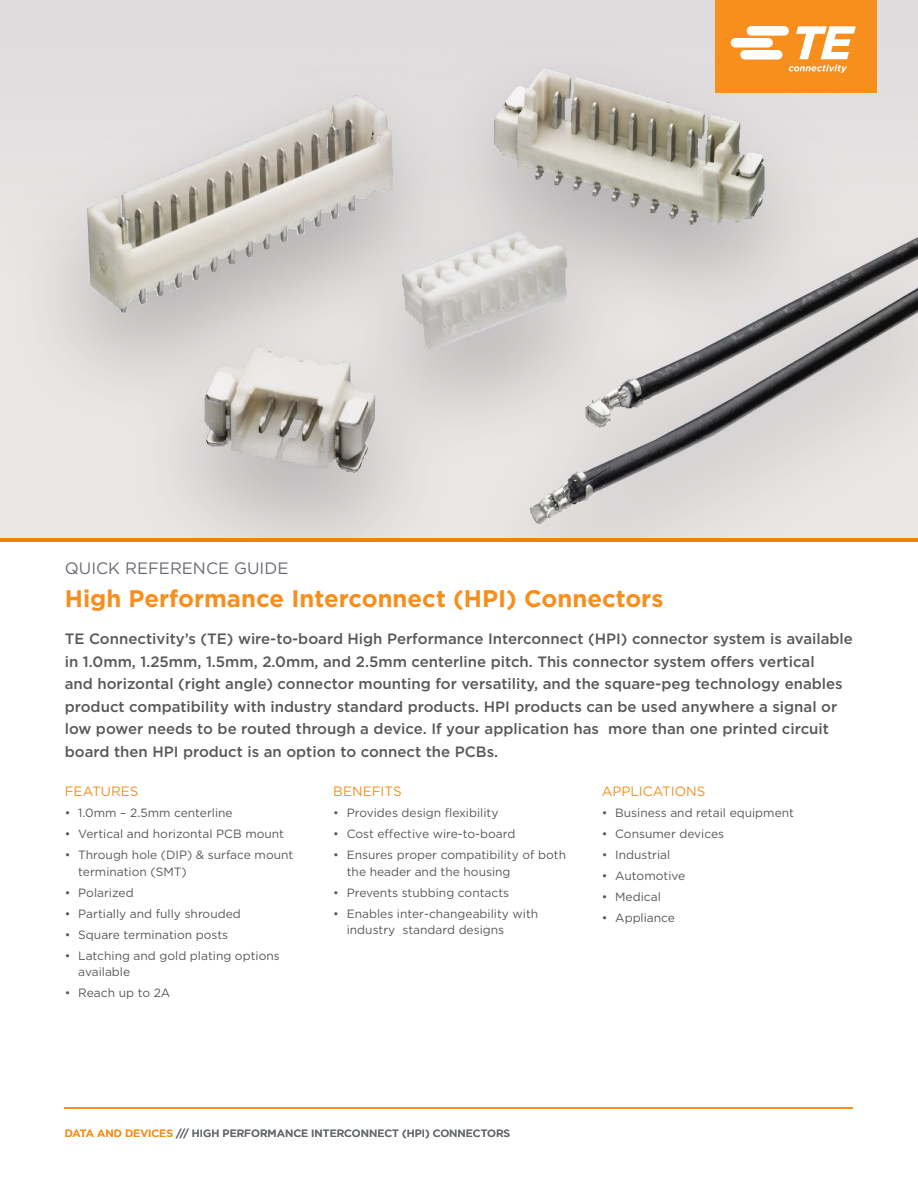
<style>
.page{position:relative;width:918px;height:1188px;background:#fff}
.page>*{position:absolute;margin:0;border:0;box-sizing:border-box;transform-origin:0 0}
.t1{font:700 24px "Gotham";color:#f68f1e}
.t2{font:16.5px "Gotham";color:#696b73}
.t3{font:500 15px/22.5px "Gotham";color:#57585a}
.t4{font:13.5px "Gotham";color:#f68f1e}
.t5{font:12px/16.5px "Gotham";color:#57585a}
.t6{font:500 10.5px "Gotham";color:#696b73}
.s1{color:#f68f1e}
</style>
<div class="page">
<hr style="left:65px;top:1107px;width:788px;height:1px;background:#f68f1e">
<img style="left:0;top:0;width:917px;height:538px">
<hr style="left:1px;top:538px;width:917px;height:3px;background:#ef8103">
<div style="left:715px;top:0;width:162px;height:93px;background:#f68f1e"></div>
<svg style="left:731px;top:26px;width:125px;height:47px"></svg>
<p class="t2" style="left:65px;top:558px;width:225px">QUICK REFERENCE GUIDE</p>
<h1 class="t1" style="left:65px;top:582px;width:600px">High Performance Interconnect (HPI) Connectors</h1>
<p class="t3" style="left:65px;top:628px;width:790px">TE Connectivity’s (TE) wire-to-board High Performance Interconnect (HPI) connector system is available in 1.0mm, 1.25mm, 1.5mm, 2.0mm, and 2.5mm centerline pitch. This connector system offers vertical<br>and horizontal (right angle) connector mounting for versatility, and the square-peg technology enables product compatibility with industry standard products. HPI products can be used anywhere a signal or low power needs to be routed through a device. If your application has more than one printed circuit board then HPI product is an option to connect the PCBs.</p>
<p class="t4" style="left:65px;top:783px;width:75px">FEATURES</p>
<p class="t5" style="left:65px;top:804px;width:169px">• 1.0mm – 2.5mm centerline</p>
<p class="t5" style="left:65px;top:825px;width:221px">• Vertical and horizontal PCB mount</p>
<p class="t5" style="left:78px;top:846px;width:217px;text-indent:-14px">• Through hole (DIP) &amp; surface mount termination (SMT)</p>
<p class="t5" style="left:65px;top:884px;width:70px">• Polarized</p>
<p class="t5" style="left:65px;top:905px;width:178px">• Partially and fully shrouded</p>
<p class="t5" style="left:65px;top:926px;width:165px">• Square termination posts</p>
<p class="t5" style="left:78px;top:947px;width:203px;text-indent:-14px">• Latching and gold plating options available</p>
<p class="t5" style="left:65px;top:984px;width:107px">• Reach up to 2A</p>
<p class="t4" style="left:602px;top:783px;width:105px">APPLICATIONS</p>
<p class="t5" style="left:602px;top:804px;width:194px">• Business and retail equipment</p>
<p class="t5" style="left:602px;top:825px;width:124px">• Consumer devices</p>
<p class="t5" style="left:602px;top:846px;width:70px">• Industrial</p>
<p class="t5" style="left:602px;top:867px;width:85px">• Automotive</p>
<p class="t5" style="left:602px;top:888px;width:61px">• Medical</p>
<p class="t5" style="left:602px;top:909px;width:75px">• Appliance</p>
<p class="t4" style="left:333px;top:783px;width:70px">BENEFITS</p>
<p class="t5" style="left:333px;top:804px;width:167px">• Provides design flexibility</p>
<p class="t5" style="left:333px;top:825px;width:184px">• Cost effective wire-to-board</p>
<p class="t5" style="left:347px;top:846px;width:221px;text-indent:-14px">• Ensures proper compatibility of both the header and the housing</p>
<p class="t5" style="left:333px;top:884px;width:177px">• Prevents stubbing contacts</p>
<p class="t5" style="left:347px;top:905px;width:193px;text-indent:-14px">• Enables inter-changeability with industry standard designs</p>
<p class="t6" style="left:65px;top:1126px;width:447px"><span class="s1">DATA AND DEVICES</span> /// HIGH PERFORMANCE INTERCONNECT (HPI) CONNECTORS</p>
</div>
